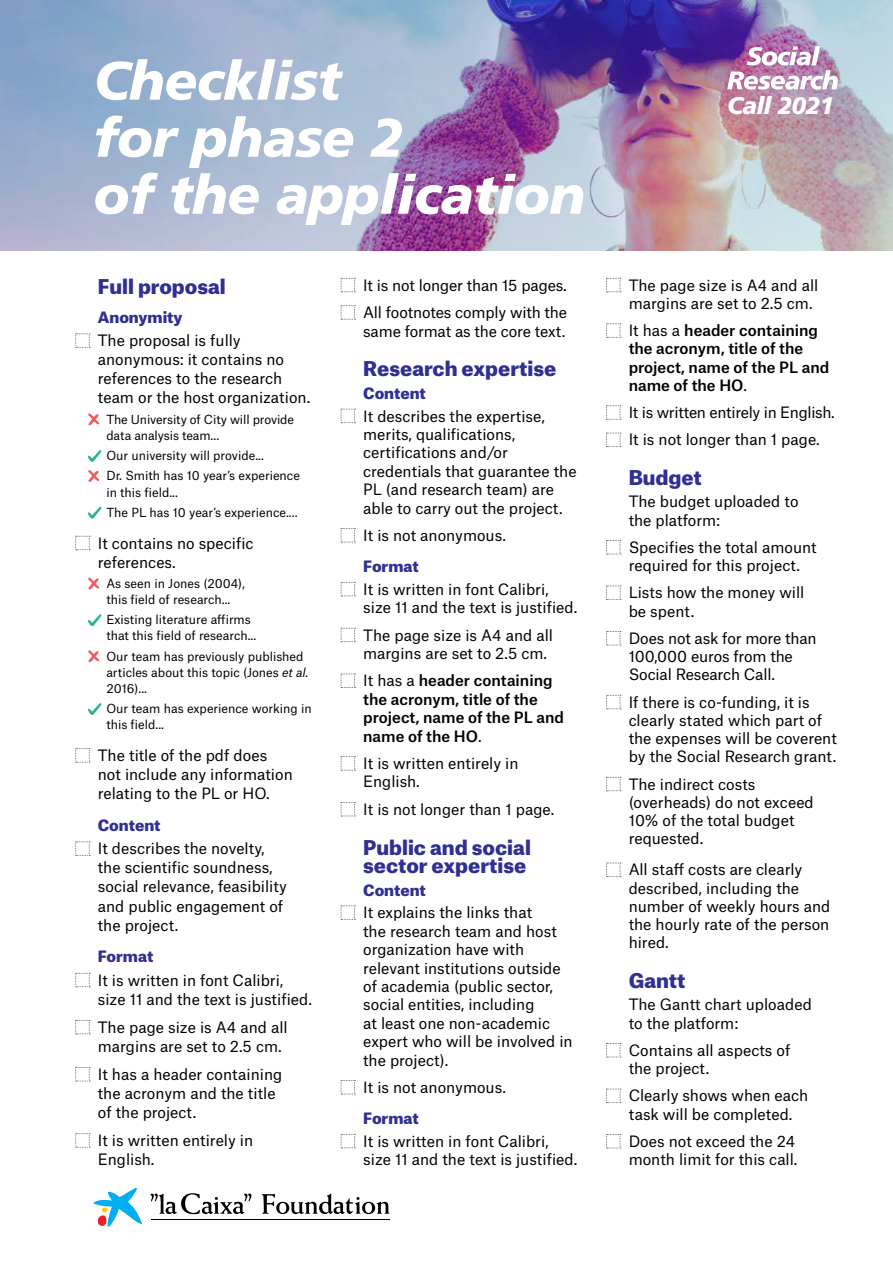
<style>
.page{position:relative;width:893px;height:1263px;background:#fff}
.page>*{position:absolute;margin:0;border:0;box-sizing:border-box;transform-origin:0 0}
.t1{font:italic 900 54px/57px "Frutiger LT Std";letter-spacing:-.01em;color:#fff}
.t2{font:italic 900 24px "Frutiger LT Std";letter-spacing:-.03em;color:#fff}
.t3{font:900 19.5px/18.5px "Atlas Grotesk";color:#2e3092}
.t4{font:15px/18.3px "Atlas Grotesk";color:#000}
.t5{font:500 15px/18.5px "Atlas Grotesk";color:#000}
.t6{font:900 15px "Atlas Grotesk";letter-spacing:-.005em;color:#2e3092}
.t7{font:12px/16px "Atlas Grotesk";color:#000}
.s1{font-style:italic}
.s2{font-weight:400}
</style>
<div class="page">
<img style="left:0;top:0;width:893px;height:250px">
<img style="left:727px;top:46px;width:111px;height:44px">
<svg style="left:94px;top:1188px;width:48px;height:39px"></svg>
<hr style="left:151px;top:1219px;width:238px;height:1px;background:#000">
<svg style="left:150px;top:1193px;width:102px;height:21px"></svg>
<svg style="left:262px;top:1194px;width:127px;height:20px"></svg>
<svg style="left:75px;top:333px;width:15px;height:15px"></svg>
<svg style="left:88px;top:413px;width:12px;height:13px"></svg>
<svg style="left:88px;top:450px;width:14px;height:12px"></svg>
<svg style="left:88px;top:470px;width:12px;height:12px"></svg>
<svg style="left:88px;top:506px;width:14px;height:13px"></svg>
<svg style="left:75px;top:536px;width:15px;height:14px"></svg>
<svg style="left:88px;top:577px;width:12px;height:13px"></svg>
<svg style="left:88px;top:614px;width:14px;height:12px"></svg>
<svg style="left:88px;top:650px;width:12px;height:13px"></svg>
<svg style="left:88px;top:703px;width:14px;height:12px"></svg>
<svg style="left:75px;top:748px;width:15px;height:15px"></svg>
<svg style="left:75px;top:841px;width:15px;height:15px"></svg>
<svg style="left:75px;top:973px;width:15px;height:14px"></svg>
<svg style="left:75px;top:1020px;width:15px;height:14px"></svg>
<svg style="left:75px;top:1067px;width:15px;height:15px"></svg>
<svg style="left:75px;top:1133px;width:15px;height:15px"></svg>
<svg style="left:341px;top:278px;width:15px;height:14px"></svg>
<svg style="left:341px;top:305px;width:15px;height:15px"></svg>
<svg style="left:341px;top:409px;width:15px;height:14px"></svg>
<svg style="left:341px;top:528px;width:15px;height:15px"></svg>
<svg style="left:341px;top:582px;width:15px;height:14px"></svg>
<svg style="left:341px;top:628px;width:15px;height:14px"></svg>
<svg style="left:341px;top:674px;width:15px;height:14px"></svg>
<svg style="left:341px;top:756px;width:15px;height:15px"></svg>
<svg style="left:341px;top:802px;width:15px;height:14px"></svg>
<svg style="left:341px;top:905px;width:15px;height:15px"></svg>
<svg style="left:341px;top:1080px;width:15px;height:15px"></svg>
<svg style="left:341px;top:1134px;width:15px;height:14px"></svg>
<svg style="left:606px;top:278px;width:15px;height:14px"></svg>
<svg style="left:606px;top:323px;width:15px;height:15px"></svg>
<svg style="left:606px;top:405px;width:15px;height:15px"></svg>
<svg style="left:606px;top:433px;width:15px;height:14px"></svg>
<svg style="left:606px;top:540px;width:15px;height:15px"></svg>
<svg style="left:606px;top:586px;width:15px;height:14px"></svg>
<svg style="left:606px;top:631px;width:15px;height:15px"></svg>
<svg style="left:606px;top:695px;width:15px;height:14px"></svg>
<svg style="left:606px;top:777px;width:15px;height:14px"></svg>
<svg style="left:606px;top:863px;width:15px;height:14px"></svg>
<svg style="left:606px;top:1043px;width:15px;height:15px"></svg>
<svg style="left:606px;top:1089px;width:15px;height:14px"></svg>
<svg style="left:606px;top:1134px;width:15px;height:15px"></svg>
<h1 class="t1" style="left:94px;top:52px;width:249px">Checklist</h1>
<h1 class="t1" style="left:94px;top:109px;width:493px">for phase 2<br>of the application</h1>
<h3 class="t3" style="left:98px;top:276px;width:130px">Full proposal</h3>
<p class="t6" style="left:98px;top:305px;width:86px">Anonymity</p>
<p class="t4" style="left:98px;top:329px;width:214px;line-height:19px">The proposal is fully anonymous: it contains no references to the research team or the host organization.</p>
<p class="t7" style="left:106px;top:410px;width:189px">The University of City will provide data analysis team...</p>
<p class="t7" style="left:106px;top:444px;width:195px;line-height:20.2px">Our university will provide...<br>Dr. Smith has 10 year’s experience</p>
<p class="t7" style="left:106px;top:480px;width:193px;line-height:20.2px">in this field...<br>The PL has 10 year’s experience....</p>
<p class="t4" style="left:98px;top:532px;width:157px;line-height:19px">It contains no specific references.</p>
<p class="t7" style="left:106px;top:574px;width:140px">As seen in Jones (2004), this field of research...</p>
<p class="t7" style="left:106px;top:610px;width:151px">Existing literature affirms that this field of research...</p>
<p class="t7" style="left:106px;top:647px;width:204px">Our team has previously published articles about this topic (Jones <span class="s1">et al.<br></span>2016)...</p>
<p class="t7" style="left:106px;top:699px;width:207px">Our team has experience working in this field...</p>
<p class="t4" style="left:98px;top:744px;width:196px;line-height:19px">The title of the pdf does not include any information relating to the PL or HO.</p>
<p class="t6" style="left:98px;top:813px;width:64px">Content</p>
<p class="t4" style="left:98px;top:837px;width:190px;line-height:19px">It describes the novelty, the scientific soundness, social relevance, feasibility and public engagement of the project.</p>
<p class="t6" style="left:98px;top:944px;width:57px">Format</p>
<p class="t4" style="left:98px;top:969px;width:216px;line-height:19px">It is written in font Calibri, size 11 and the text is justified.</p>
<p class="t4" style="left:98px;top:1016px;width:191px;line-height:19px">The page size is A4 and all margins are set to 2.5 cm.</p>
<p class="t4" style="left:98px;top:1063px;width:186px;line-height:19px">It has a header containing the acronym and the title of the project.</p>
<p class="t4" style="left:98px;top:1129px;width:157px;line-height:19px">It is written entirely in<br>English.</p>
<p class="t4" style="left:363px;top:270px;width:205px;line-height:27.5px">It is not longer than 15 pages.<br>All footnotes comply with the</p>
<p class="t4" style="left:363px;top:320px;width:204px">same format as the core text.</p>
<h3 class="t3" style="left:363px;top:357px;width:195px">Research expertise</h3>
<p class="t6" style="left:363px;top:381px;width:64px">Content</p>
<p class="t4" style="left:363px;top:405px;width:215px">It describes the expertise, merits, qualifications, certifications and/or credentials that guarantee the<br>PL (and research team) are able to carry out the project.</p>
<p class="t4" style="left:363px;top:524px;width:144px">It is not anonymous.</p>
<p class="t6" style="left:363px;top:554px;width:57px">Format</p>
<p class="t4" style="left:363px;top:578px;width:216px">It is written in font Calibri, size 11 and the text is justified.</p>
<p class="t4" style="left:363px;top:624px;width:191px">The page size is A4 and all margins are set to 2.5 cm.</p>
<p class="t5" style="left:363px;top:670px;width:202px"><span class="s2">It has a</span> header containing the acronym, title of the project, name of the PL and name of the HO<span class="s2">.</span></p>
<p class="t4" style="left:363px;top:752px;width:157px">It is written entirely in<br>English.</p>
<p class="t4" style="left:363px;top:798px;width:193px">It is not longer than 1 page.</p>
<h3 class="t3" style="left:363px;top:836px;width:169px">Public and social sector expertise</h3>
<p class="t6" style="left:363px;top:877px;width:64px">Content</p>
<p class="t4" style="left:363px;top:902px;width:211px">It explains the links that<br>the research team and host organization have with relevant institutions outside of academia (public sector, social entities, including<br>at least one non-academic expert who will be involved in the project).</p>
<p class="t4" style="left:363px;top:1076px;width:144px">It is not anonymous.</p>
<p class="t6" style="left:363px;top:1106px;width:57px">Format</p>
<p class="t4" style="left:363px;top:1130px;width:216px">It is written in font Calibri, size 11 and the text is justified.</p>
<h2 class="t2" style="left:727px;top:91px;width:108px">Call 2021</h2>
<p class="t4" style="left:629px;top:274px;width:191px">The page size is A4 and all margins are set to 2.5 cm.</p>
<p class="t5" style="left:629px;top:320px;width:202px"><span class="s2">It has a</span> header containing the acronym, title of the project, name of the PL and name of the HO<span class="s2">.</span></p>
<p class="t4" style="left:629px;top:397px;width:208px;line-height:27.3px">It is written entirely in English.<br>It is not longer than 1 page.</p>
<h3 class="t3" style="left:629px;top:466px;width:75px">Budget</h3>
<p class="t4" style="left:629px;top:491px;width:171px">The budget uploaded to the platform:</p>
<p class="t4" style="left:629px;top:536px;width:190px">Specifies the total amount required for this project.</p>
<p class="t4" style="left:629px;top:582px;width:177px">Lists how the money will be spent.</p>
<p class="t4" style="left:629px;top:627px;width:190px">Does not ask for more than<br>100,000 euros from the<br>Social Research Call.</p>
<p class="t4" style="left:629px;top:691px;width:210px">If there is co-funding, it is clearly stated which part of the expenses will be coverent by the Social Research grant.</p>
<p class="t4" style="left:629px;top:773px;width:187px">The indirect costs (overheads) do not exceed<br>10% of the total budget requested.</p>
<p class="t4" style="left:629px;top:859px;width:203px">All staff costs are clearly described, including the number of weekly hours and the hourly rate of the person hired.</p>
<h3 class="t3" style="left:629px;top:969px;width:58px">Gantt</h3>
<p class="t4" style="left:629px;top:994px;width:185px">The Gantt chart uploaded to the platform:</p>
<p class="t4" style="left:629px;top:1039px;width:163px">Contains all aspects of the project.</p>
<p class="t4" style="left:629px;top:1085px;width:181px">Clearly shows when each task will be completed.</p>
<p class="t4" style="left:629px;top:1130px;width:170px">Does not exceed the 24 month limit for this call.</p>
</div>
